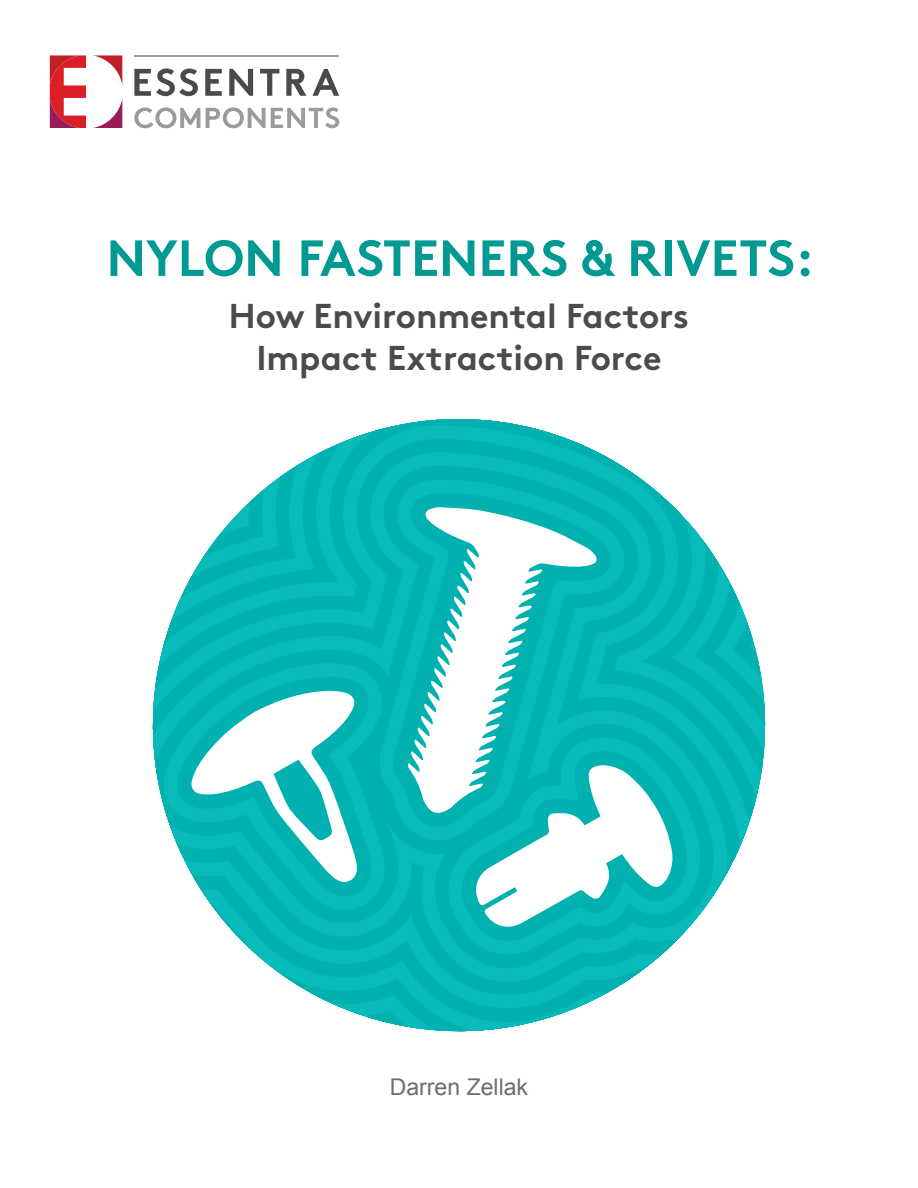
<style>
.page{position:relative;width:918px;height:1188px;background:#fff}
.page>*{position:absolute;margin:0;border:0;box-sizing:border-box;transform-origin:0 0}
.t1{font:700 50.7px "Brown Std";color:#009a93}
.t2{font:700 34.5px/41.4px "Brown Std";color:#4b4b4b;text-align:center}
.t3{font:23.1px "Arial";color:#6c6e70}
</style>
<div class="page">
<svg style="left:134px;top:108px;width:66px;height:20px"></svg>
<svg style="left:206px;top:108px;width:133px;height:20px"></svg>
<svg style="left:205px;top:69px;width:17px;height:27px"></svg>
<svg style="left:260px;top:69px;width:19px;height:27px"></svg>
<svg style="left:286px;top:69px;width:20px;height:27px"></svg>
<svg style="left:229px;top:69px;width:24px;height:27px"></svg>
<svg style="left:313px;top:69px;width:26px;height:27px"></svg>
<svg style="left:134px;top:69px;width:64px;height:27px"></svg>
<hr style="left:134px;top:55px;width:205px;height:2px;background:#9b9b9b">
<svg style="left:93px;top:100px;width:29px;height:28px"></svg>
<svg style="left:93px;top:55px;width:29px;height:28px"></svg>
<svg style="left:50px;top:55px;width:36px;height:73px"></svg>
<svg style="left:352px;top:419px;width:414px;height:607px"></svg>
<svg style="left:320px;top:424px;width:436px;height:588px"></svg>
<svg style="left:295px;top:438px;width:448px;height:560px"></svg>
<svg style="left:275px;top:452px;width:454px;height:532px"></svg>
<svg style="left:152px;top:465px;width:563px;height:505px"></svg>
<svg style="left:162px;top:662px;width:223px;height:249px;background:#28c0c0"></svg>
<div style="left:380px;top:479px;width:246px;height:363px;background:#02b4b3"></div>
<svg style="left:444px;top:737px;width:258px;height:219px;background:#18bbba"></svg>
<svg style="left:393px;top:493px;width:219px;height:335px;background:#03b5b4"></svg>
<div style="left:459px;top:751px;width:229px;height:191px;background:#03b6b5"></div>
<svg style="left:176px;top:676px;width:195px;height:221px"></svg>
<svg style="left:472px;top:765px;width:201px;height:165px"></svg>
<svg style="left:408px;top:507px;width:190px;height:306px"></svg>
<h1 class="t1" style="left:106px;top:238px;width:709px">NYLON FASTENERS &amp; RIVETS:</h1>
<p class="t2" style="left:229px;top:299px;width:462px">How Environmental Factors<br>Impact Extraction Force</p>
<p class="t3" style="left:390px;top:1078px;width:140px">Darren Zellak</p>
</div>
